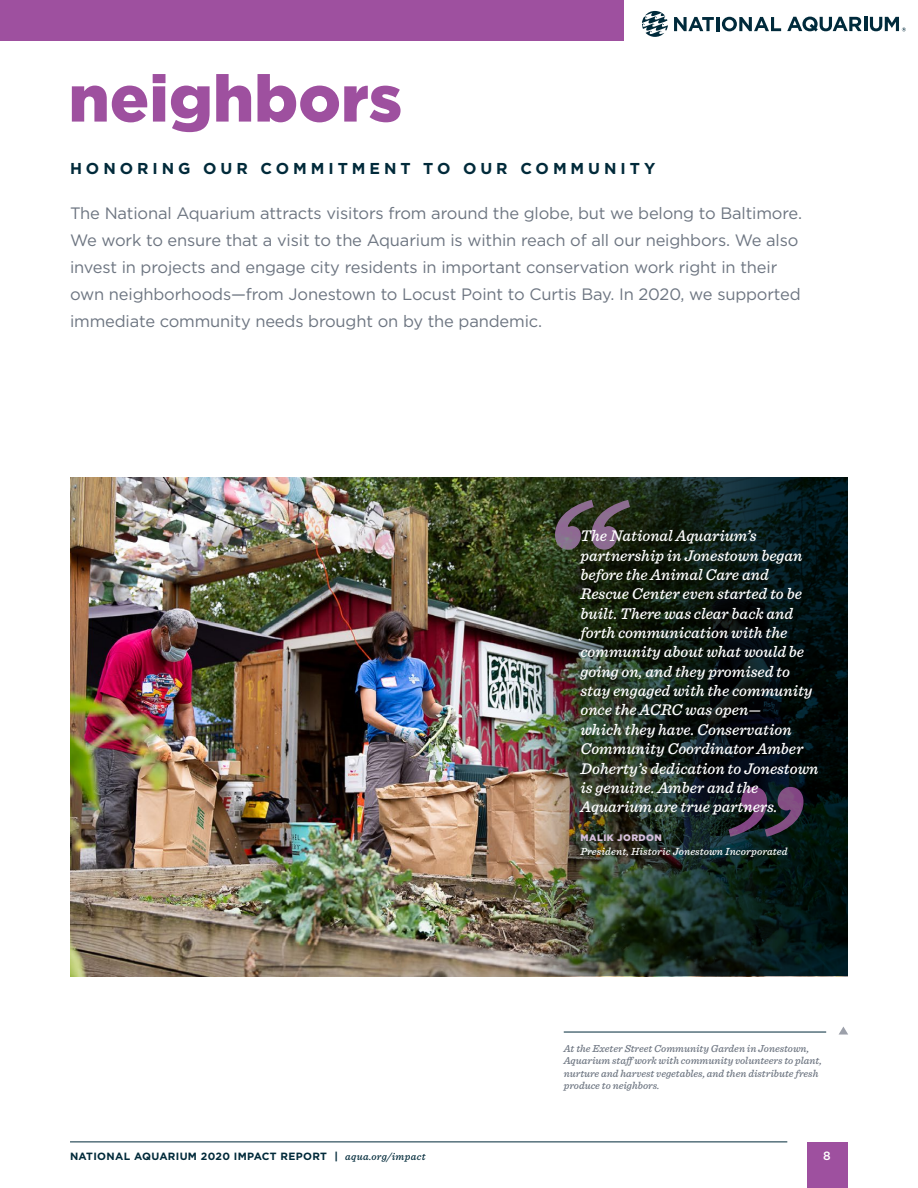
<style>
.page{position:relative;width:918px;height:1188px;background:#fff}
.page>*{position:absolute;margin:0;border:0;box-sizing:border-box;transform-origin:0 0}
.t1{font:900 65.1px "Gotham";color:#9e509f}
.t2{font:16.5px/27px "Gotham";letter-spacing:-.01em;color:#6d7581}
.t3{font:italic 500 16.2px/19.4px "Sentinel";color:#fff}
.t4{font:700 15.75px "Gotham";letter-spacing:.25em;color:#012a3a}
.t5{font:500 12px "Gotham";color:#fff}
.t6{font:italic 500 10.8px "Sentinel";letter-spacing:.01em;color:#fff}
.t7{font:italic 500 10.5px/12.6px "Sentinel";color:#6d7581}
.t8{font:700 10.5px "Gotham";letter-spacing:.03em;color:#012a3a}
.t9{font:900 9.45px "Gotham";letter-spacing:.05em;color:#d8c1de}
.s1{font-family:"Sentinel";font-weight:500;font-style:italic}
</style>
<div class="page">
<svg style="left:642px;top:11px;width:26px;height:26px"></svg>
<svg style="left:787px;top:17px;width:75px;height:15px"></svg>
<hr style="left:864px;top:17px;width:3px;height:14px;background:#002a3b">
<svg style="left:674px;top:17px;width:40px;height:14px"></svg>
<hr style="left:716px;top:17px;width:3px;height:14px;background:#002a3b">
<svg style="left:722px;top:17px;width:59px;height:14px"></svg>
<svg style="left:870px;top:17px;width:36px;height:14px"></svg>
<hr style="left:70px;top:1142px;width:717px;height:1px;background:#012a3a">
<div style="left:0;top:0;width:623px;height:40px;background:#9e509f"></div>
<img style="left:70px;top:477px;width:456px;height:499px">
<img style="left:526px;top:477px;width:322px;height:499px">
<svg style="left:555px;top:500px;width:75px;height:50px;background:#51484b"></svg>
<svg style="left:728px;top:787px;width:75px;height:50px;background:#3e2e47"></svg>
<div style="left:807px;top:1142px;width:41px;height:46px;background:#9e509f"></div>
<svg style="left:839px;top:1027px;width:9px;height:8px"></svg>
<hr style="left:564px;top:1032px;width:262px;height:1px;background:#012a3a">
<h1 class="t1" style="left:69px;top:54px;width:335px">neighbors</h1>
<p class="t4" style="left:70px;top:159px;width:587px">HONORING OUR COMMITMENT TO OUR COMMUNITY</p>
<p class="t2" style="left:70px;top:199px;width:734px">The National Aquarium attracts visitors from around the globe, but we belong to Baltimore.<br>We work to ensure that a visit to the Aquarium is within reach of all our neighbors. We also invest in projects and engage city residents in important conservation work right in their own neighborhoods—from Jonestown to Locust Point to Curtis Bay. In 2020, we supported immediate community needs brought on by the pandemic.</p>
<p class="t3" style="left:580px;top:525px;width:239px">The National Aquarium’s partnership in Jonestown began before the Animal Care and<br>Rescue Center even started to be built. There was clear back and forth communication with the community about what would be going on, and they promised to stay engaged with the community once the ACRC was open—<br>which they have. Conservation<br>Community Coordinator Amber<br>Doherty’s dedication to Jonestown is genuine. Amber and the<br>Aquarium are true partners.</p>
<p class="t9" style="left:580px;top:831px;width:83px">MALIK JORDON</p>
<p class="t6" style="left:580px;top:843px;width:209px">President, Historic Jonestown Incorporated</p>
<p class="t8" style="left:70px;top:1150px;width:357px">NATIONAL AQUARIUM 2020 IMPACT REPORT | <span class="s1">aqua.org/impact</span></p>
<p class="t7" style="left:564px;top:1041px;width:260px">At the Exeter Street Community Garden in Jonestown, Aquarium staff work with community volunteers to plant, nurture and harvest vegetables, and then distribute fresh produce to neighbors.</p>
<p class="t5" style="left:823px;top:1148px;width:9px">8</p>
</div>
